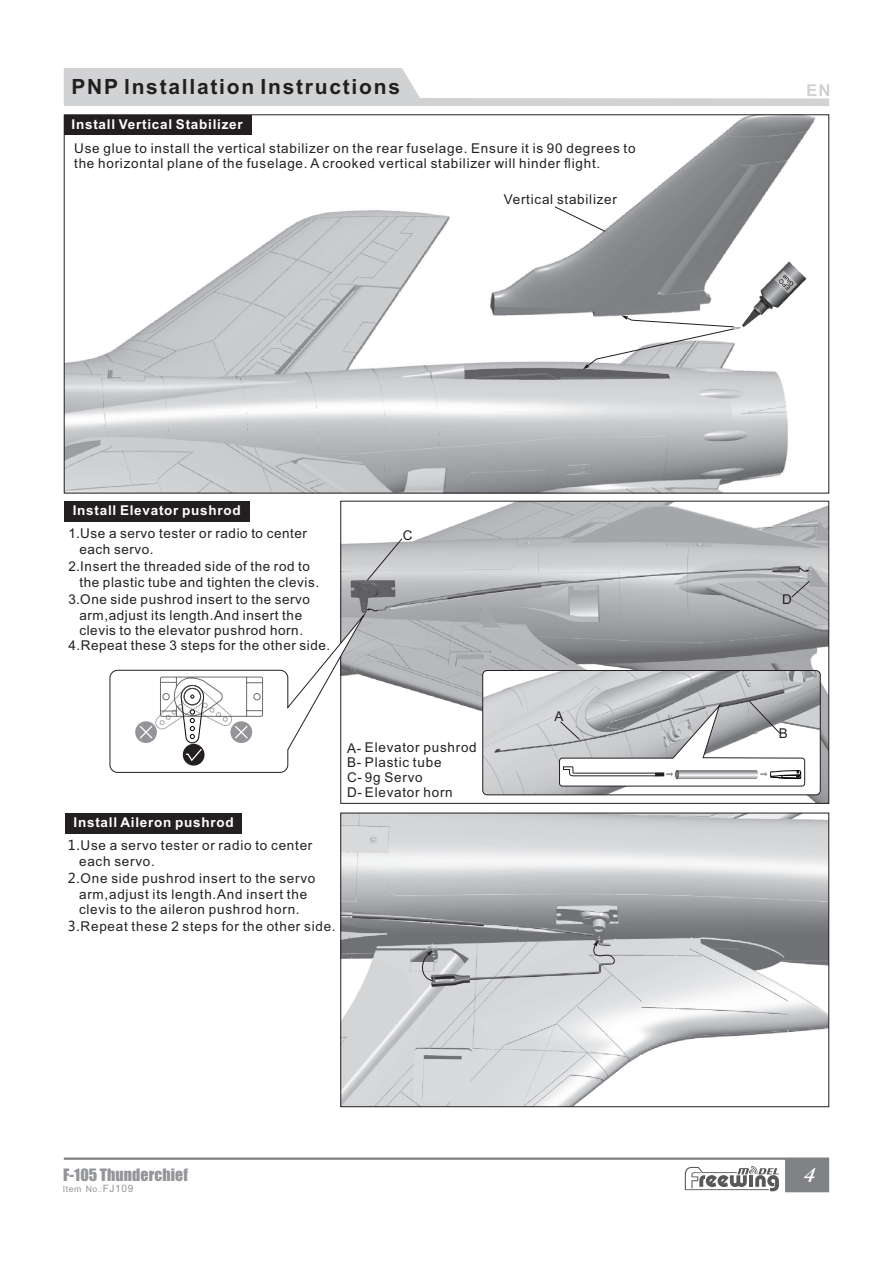
<style>
.page{position:relative;width:893px;height:1263px;background:#fff}
.page>*{position:absolute;margin:0;border:0;box-sizing:border-box;transform-origin:0 0}
.t1{font:italic 600 22.05px "Adobe Caslon Pro";color:#fff}
.t2{font:700 21px "Arial";letter-spacing:.085em;color:#231f20}
.t3{font:15.75px "Impact";letter-spacing:.01em;color:#939598}
.t4{font:13.5px/15.1px "Arial";letter-spacing:.055em;color:#231f20}
.t5{font:700 13.5px "Arial";letter-spacing:.055em;color:#fff}
.t6{font:8.7px "Arial";letter-spacing:.055em;color:#939598}
.s1{font-family:"Microsoft Ya Hei"}
.s2{font-family:"Adobe Fangsong Std"}
.s3{font-size:10.2px}
</style>
<div class="page">
<img style="left:66px;top:117px;width:750px;height:374px">
<img style="left:464px;top:368px;width:206px;height:12px">
<svg style="left:583px;top:315px;width:160px;height:54px"></svg>
<img style="left:735px;top:261px;width:72px;height:74px">
<svg style="left:64px;top:1157px;width:765px;height:35px"></svg>
<img style="left:343px;top:503px;width:484px;height:298px">
<svg style="left:798px;top:568px;width:12px;height:4px"></svg>
<img style="left:483px;top:670px;width:337px;height:125px;border-radius:4px">
<div style="left:483px;top:670px;width:337px;height:125px;border:1px solid #231f20;border-radius:4px"></div>
<svg style="left:559px;top:701px;width:246px;height:85px"></svg>
<svg style="left:367px;top:538px;width:35px;height:43px;background:#c6c7c9"></svg>
<svg style="left:791px;top:581px;width:19px;height:17px"></svg>
<svg style="left:554px;top:206px;width:52px;height:26px"></svg>
<svg style="left:64px;top:68px;width:765px;height:38px"></svg>
<div style="left:64px;top:115px;width:187px;height:20px;background:#231f20"></div>
<img style="left:343px;top:815px;width:484px;height:290px">
<svg style="left:396px;top:950px;width:37px;height:31px"></svg>
<svg style="left:592px;top:940px;width:24px;height:24px"></svg>
<div style="left:341px;top:813px;width:488px;height:294px;border:1px solid #231f20"></div>
<div style="left:64px;top:501px;width:185px;height:21px;background:#231f20"></div>
<div style="left:66px;top:813px;width:176px;height:20px;background:#231f20"></div>
<svg style="left:110px;top:608px;width:268px;height:165px"></svg>
<h2 class="t2" style="left:71px;top:79px;width:330px">PNP lnstallation Instructions</h2>
<p class="t5" style="left:72px;top:120px;width:173px">Install Vertical Stabilizer</p>
<p class="t4" style="left:74px;top:141px;width:563px">Use glue to install the vertical stabilizer on the rear fuselage. Ensure it is 90 degrees to the horizontal plane of the fuselage. A crooked vertical stabilizer will hinder flight.</p>
<p class="t4" style="left:504px;top:193px;width:115px">Vertical stabilizer</p>
<p class="t5" style="left:73px;top:505px;width:170px">Install Elevator pushrod</p>
<p class="t4" style="left:79px;top:527px;width:229px;line-height:15.8px;text-indent:-11px">1<span class="s1">.</span>Use a servo tester or radio to center each servo.</p>
<p class="t4" style="left:79px;top:560px;width:241px;line-height:15.8px;text-indent:-11px">2<span class="s1">.</span>Insert the threaded side of the rod to the plastic tube and tighten the clevis.</p>
<p class="t4" style="left:68px;top:593px;width:243px">3<span class="s1">.</span>One side pushrod insert to the servo</p>
<p class="t4" style="left:79px;top:609px;width:224px">arm,adjust its length.And insert the</p>
<p class="t4" style="left:79px;top:624px;width:225px">clevis to the elevator pushrod horn.</p>
<p class="t4" style="left:68px;top:639px;width:263px">4.Repeat these 3 steps for the other side.</p>
<p class="t4" style="left:403px;top:529px;width:11px">C</p>
<p class="t5" style="left:74px;top:817px;width:162px">Install Aileron pushrod</p>
<p class="t4" style="left:79px;top:839px;width:235px;line-height:15.8px;text-indent:-11px"><span class="s1">1.</span>Use a servo tester or radio to center each servo.</p>
<p class="t4" style="left:68px;top:872px;width:249px;text-align:center"><span class="s1">2.</span>One side pushrod insert to the servo arm,adjust its length.And insert the clevis to the aileron pushrod horn.</p>
<p class="t4" style="left:68px;top:920px;width:269px"><span class="s1">3.</span>Repeat these 2 steps for the other side.</p>
<p class="t4" style="left:347px;top:741px;width:131px">A- Elevator pushrod<br>B- Plastic tube<br>C-9g Servo<br>D-Elevator horn</p>
<p class="t4" style="left:554px;top:709px;width:11px">A</p>
<p class="t3" style="left:63px;top:1169px;width:126px">F-105 Thunderchief</p>
<p class="t6" style="left:63px;top:1186px;width:72px">Item No<span class="s2">.:</span><span class="s3">FJ109</span></p>
<p class="t4" style="left:782px;top:593px;width:11px">D</p>
<p class="t4" style="left:779px;top:726px;width:11px">B</p>
<h1 class="t1" style="left:804px;top:1165px;width:13px">4</h1>
</div>
